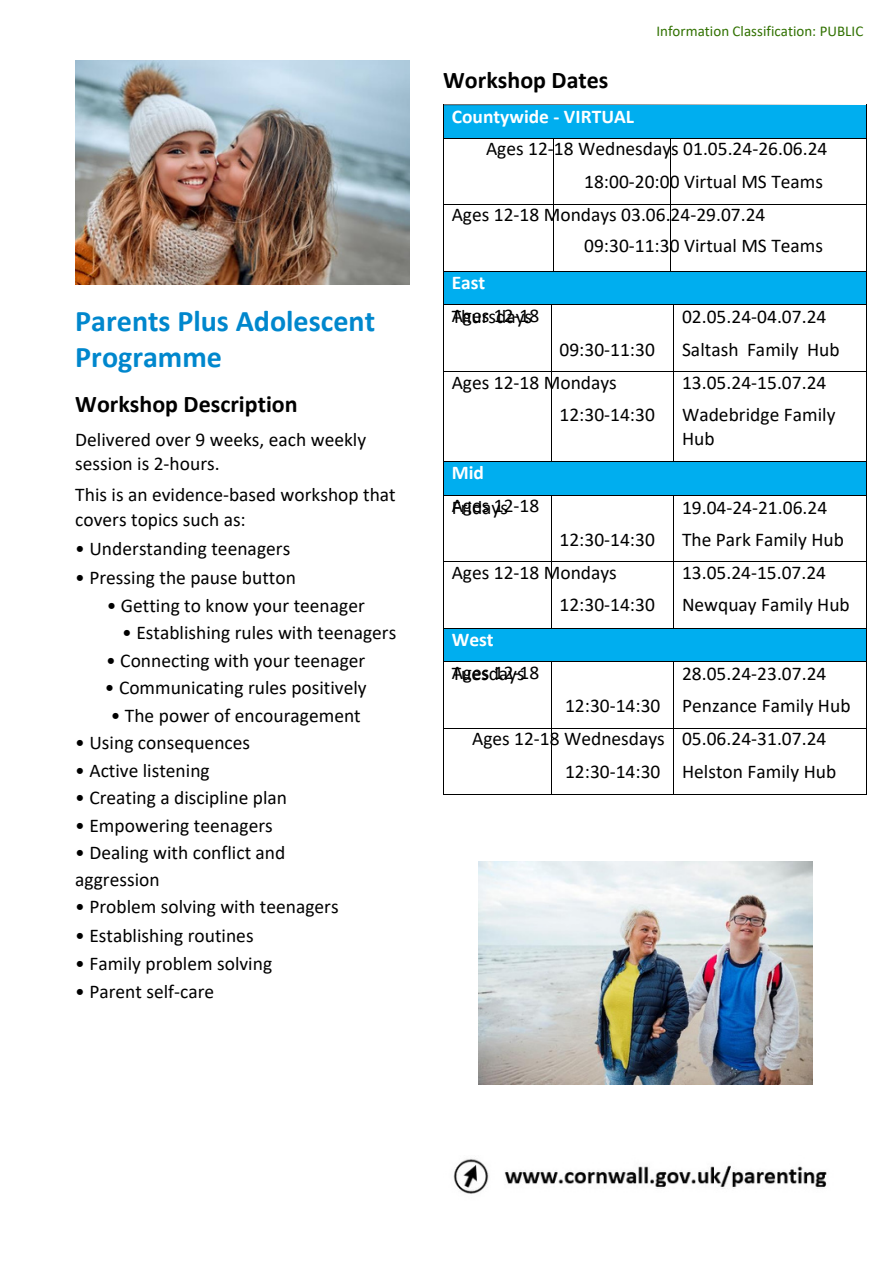
<style>
.page{position:relative;width:894px;height:1264px;background:#fff}
.page>*{position:absolute;margin:0;border:0;box-sizing:border-box;transform-origin:0 0}
.t1{font:700 30px/36px "Calibri";color:#0087cd}
.t2{font:700 24px "Calibri";color:#000}
.t3{font:19.5px/32.7px "Calibri";color:#000}
.t4{font:700 19.5px "Calibri";color:#fff}
.t5{font:15px "Calibri";color:#317100}
.s1{font-weight:700;color:#fff}
</style>
<div class="page">
<img style="left:75px;top:60px;width:334px;height:224px">
<div style="left:444px;top:105px;width:422px;height:33px;background:#00aeef"></div>
<svg style="left:443px;top:104px;width:424px;height:1px"></svg>
<hr style="left:443px;top:105px;width:1px;height:33px;background:#000">
<hr style="left:866px;top:105px;width:1px;height:33px;background:#000">
<hr style="left:444px;top:138px;width:108px;height:1px;background:#000">
<hr style="left:553px;top:138px;width:117px;height:1px;background:#000">
<hr style="left:670px;top:138px;width:196px;height:1px;background:#000">
<hr style="left:443px;top:139px;width:1px;height:65px;background:#000">
<hr style="left:552px;top:139px;width:1px;height:65px;background:#000">
<hr style="left:670px;top:139px;width:1px;height:65px;background:#000">
<hr style="left:866px;top:139px;width:1px;height:65px;background:#000">
<hr style="left:444px;top:204px;width:108px;height:1px;background:#000">
<hr style="left:553px;top:204px;width:117px;height:1px;background:#000">
<hr style="left:670px;top:204px;width:196px;height:1px;background:#000">
<hr style="left:443px;top:205px;width:1px;height:66px;background:#000">
<hr style="left:552px;top:205px;width:1px;height:66px;background:#000">
<hr style="left:670px;top:205px;width:1px;height:66px;background:#000">
<hr style="left:866px;top:205px;width:1px;height:66px;background:#000">
<div style="left:444px;top:272px;width:422px;height:32px;background:#00aeef"></div>
<hr style="left:444px;top:271px;width:108px;height:1px;background:#000">
<hr style="left:553px;top:271px;width:117px;height:1px;background:#000">
<hr style="left:670px;top:271px;width:196px;height:1px;background:#000">
<hr style="left:443px;top:272px;width:1px;height:32px;background:#000">
<hr style="left:866px;top:272px;width:1px;height:32px;background:#000">
<hr style="left:444px;top:304px;width:107px;height:1px;background:#000">
<hr style="left:551px;top:304px;width:122px;height:1px;background:#000">
<hr style="left:674px;top:304px;width:192px;height:1px;background:#000">
<hr style="left:443px;top:305px;width:1px;height:66px;background:#000">
<hr style="left:551px;top:305px;width:1px;height:66px;background:#000">
<hr style="left:673px;top:305px;width:1px;height:66px;background:#000">
<hr style="left:866px;top:305px;width:1px;height:66px;background:#000">
<hr style="left:444px;top:371px;width:107px;height:1px;background:#000">
<hr style="left:551px;top:371px;width:122px;height:1px;background:#000">
<hr style="left:674px;top:371px;width:192px;height:1px;background:#000">
<hr style="left:443px;top:372px;width:1px;height:89px;background:#000">
<hr style="left:551px;top:372px;width:1px;height:89px;background:#000">
<hr style="left:673px;top:372px;width:1px;height:89px;background:#000">
<hr style="left:866px;top:372px;width:1px;height:89px;background:#000">
<div style="left:444px;top:462px;width:422px;height:33px;background:#00aeef"></div>
<hr style="left:444px;top:461px;width:107px;height:1px;background:#000">
<hr style="left:551px;top:461px;width:122px;height:1px;background:#000">
<hr style="left:674px;top:461px;width:192px;height:1px;background:#000">
<hr style="left:443px;top:462px;width:1px;height:33px;background:#000">
<hr style="left:866px;top:462px;width:1px;height:33px;background:#000">
<hr style="left:444px;top:495px;width:107px;height:1px;background:#000">
<hr style="left:551px;top:495px;width:122px;height:1px;background:#000">
<hr style="left:674px;top:495px;width:192px;height:1px;background:#000">
<hr style="left:443px;top:495px;width:1px;height:66px;background:#000">
<hr style="left:551px;top:495px;width:1px;height:66px;background:#000">
<hr style="left:673px;top:495px;width:1px;height:66px;background:#000">
<hr style="left:866px;top:495px;width:1px;height:66px;background:#000">
<hr style="left:444px;top:561px;width:107px;height:1px;background:#000">
<hr style="left:551px;top:561px;width:122px;height:1px;background:#000">
<hr style="left:674px;top:561px;width:192px;height:1px;background:#000">
<hr style="left:443px;top:562px;width:1px;height:66px;background:#000">
<hr style="left:551px;top:562px;width:1px;height:66px;background:#000">
<hr style="left:673px;top:562px;width:1px;height:66px;background:#000">
<hr style="left:866px;top:562px;width:1px;height:66px;background:#000">
<div style="left:444px;top:628px;width:422px;height:33px;background:#00aeef"></div>
<hr style="left:444px;top:628px;width:107px;height:1px;background:#000">
<hr style="left:551px;top:628px;width:122px;height:1px;background:#000">
<hr style="left:674px;top:628px;width:192px;height:1px;background:#000">
<hr style="left:443px;top:628px;width:1px;height:33px;background:#000">
<hr style="left:866px;top:628px;width:1px;height:33px;background:#000">
<hr style="left:444px;top:661px;width:107px;height:1px;background:#000">
<hr style="left:551px;top:661px;width:122px;height:1px;background:#000">
<hr style="left:674px;top:661px;width:192px;height:1px;background:#000">
<hr style="left:443px;top:662px;width:1px;height:66px;background:#000">
<hr style="left:551px;top:662px;width:1px;height:66px;background:#000">
<hr style="left:673px;top:662px;width:1px;height:66px;background:#000">
<hr style="left:866px;top:662px;width:1px;height:66px;background:#000">
<hr style="left:444px;top:728px;width:107px;height:1px;background:#000">
<hr style="left:551px;top:728px;width:122px;height:1px;background:#000">
<hr style="left:674px;top:728px;width:192px;height:1px;background:#000">
<hr style="left:443px;top:728px;width:1px;height:66px;background:#000">
<hr style="left:444px;top:794px;width:107px;height:1px;background:#000">
<hr style="left:551px;top:728px;width:1px;height:66px;background:#000">
<hr style="left:551px;top:794px;width:122px;height:1px;background:#000">
<hr style="left:673px;top:728px;width:1px;height:66px;background:#000">
<hr style="left:674px;top:794px;width:192px;height:1px;background:#000">
<hr style="left:866px;top:728px;width:1px;height:66px;background:#000">
<img style="left:453px;top:1159px;width:374px;height:35px">
<img style="left:478px;top:861px;width:334px;height:223px">
<h2 class="t1" style="left:75px;top:306px;width:301px">Parents Plus Adolescent<br>Programme</h2>
<h2 class="t2" style="left:75px;top:394px;width:224px">Workshop Description</h2>
<p class="t3" style="left:75px;top:429px;width:292px;line-height:23.7px">Delivered over 9 weeks, each weekly session is 2-hours.</p>
<p class="t3" style="left:75px;top:484px;width:322px;line-height:24.8px">This is an evidence-based workshop that covers topics such as:</p>
<p class="t3" style="left:75px;top:534px;width:216px">• Understanding teenagers</p>
<p class="t3" style="left:75px;top:562px;width:222px">• Pressing the pause button</p>
<p class="t3" style="left:107px;top:590px;width:259px">• Getting to know your teenager</p>
<p class="t3" style="left:122px;top:617px;width:275px">• Establishing rules with teenagers</p>
<p class="t3" style="left:106px;top:645px;width:261px">• Connecting with your teenager</p>
<p class="t3" style="left:105px;top:672px;width:263px">• Communicating rules positively</p>
<p class="t3" style="left:111px;top:700px;width:251px">• The power of encouragement</p>
<p class="t3" style="left:75px;top:727px;width:176px">• Using consequences</p>
<p class="t3" style="left:75px;top:756px;width:136px">• Active listening</p>
<p class="t3" style="left:75px;top:783px;width:213px">• Creating a discipline plan</p>
<p class="t3" style="left:75px;top:811px;width:199px">• Empowering teenagers</p>
<p class="t3" style="left:75px;top:841px;width:211px;line-height:27px">• Dealing with conflict and aggression</p>
<p class="t3" style="left:75px;top:892px;width:265px">• Problem solving with teenagers</p>
<p class="t3" style="left:75px;top:920px;width:180px">• Establishing routines</p>
<p class="t3" style="left:75px;top:948px;width:198px">• Family problem solving</p>
<p class="t3" style="left:75px;top:976px;width:140px">• Parent self-care</p>
<h3 class="t2" style="left:443px;top:70px;width:167px">Workshop Dates</h3>
<h1 class="t5" style="left:656px;top:25px;width:208px">Information Classification: PUBLIC</h1>
<h3 class="t4" style="left:451px;top:108px;width:184px">Countywide - VIRTUAL</h3>
<h3 class="t3" style="left:486px;top:134px;width:343px">Ages 12-18 Wednesdays 01.05.24-26.06.24</h3>
<h3 class="t3" style="left:584px;top:167px;width:240px">18:00-20:00 Virtual MS Teams</h3>
<h3 class="t3" style="left:451px;top:199px;width:315px">Ages 12-18 Mondays 03.06.24-29.07.24</h3>
<h3 class="t3" style="left:584px;top:231px;width:240px">09:30-11:30 Virtual MS Teams</h3>
<h3 class="t3" style="left:451px;top:268px;width:89px"><span class="s1">East<br></span>Ages 12-18</h3>
<h3 class="t3" style="left:451px;top:302px;width:82px">Thursdays</h3>
<h3 class="t3" style="left:559px;top:335px;width:97px">09:30-11:30</h3>
<h3 class="t3" style="left:451px;top:367px;width:167px">Ages 12-18 Mondays</h3>
<h3 class="t3" style="left:559px;top:400px;width:97px">12:30-14:30</h3>
<h3 class="t3" style="left:451px;top:458px;width:89px"><span class="s1">Mid<br></span>Ages 12-18</h3>
<h3 class="t3" style="left:451px;top:492px;width:58px">Fridays</h3>
<h3 class="t3" style="left:559px;top:525px;width:97px">12:30-14:30</h3>
<h3 class="t3" style="left:451px;top:557px;width:167px">Ages 12-18 Mondays</h3>
<h3 class="t3" style="left:559px;top:590px;width:97px">12:30-14:30</h3>
<h3 class="t3" style="left:451px;top:624px;width:89px"><span class="s1">West<br></span>Ag 12-18</h3>
<h3 class="t3" style="left:451px;top:658px;width:74px">Tuesdays</h3>
<h3 class="t3" style="left:472px;top:691px;width:194px;text-align:right">12:30-14:30<br>Ages 12-18 Wednesdays<br>12:30-14:30</h3>
<h3 class="t3" style="left:681px;top:302px;width:159px">02.05.24-04.07.24<br>Saltash Family Hub<br>13.05.24-15.07.24<br>Wadebridge Family</h3>
<h3 class="t3" style="left:681px;top:423px;width:34px">Hub</h3>
<h3 class="t3" style="left:681px;top:492px;width:169px">19.04-24-21.06.24<br>The Park Family Hub<br>13.05.24-15.07.24<br>Newquay Family Hub</h3>
<h3 class="t3" style="left:681px;top:658px;width:170px">28.05.24-23.07.24<br>Penzance Family Hub<br>05.06.24-31.07.24<br>Helston Family Hub</h3>
</div>
